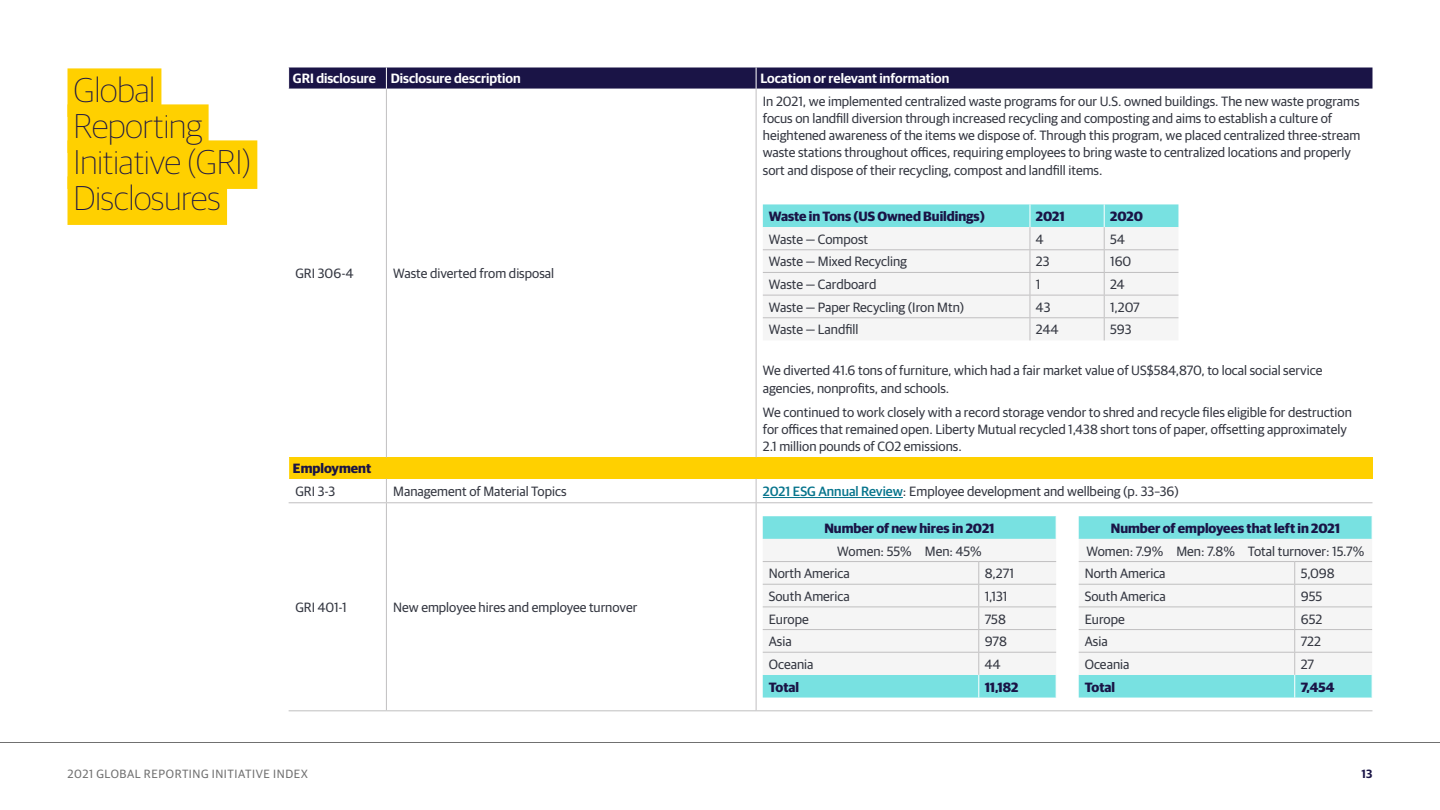
<style>
.page{position:relative;width:1440px;height:810px;background:#fff}
.page>*{position:absolute;margin:0;border:0;box-sizing:border-box;transform-origin:0 0}
.t1{font:100 34.5px/36px "Guardian Sans";color:#1a1446}
.t2{font:13.5px/17.1px "Guardian Sans";color:#343741}
.t3{font:700 13.5px "Guardian Sans";color:#1a1446}
.t4{font:600 13.5px "Guardian Sans";color:#fff}
.t5{font:12px "Guardian Sans";letter-spacing:.045em;color:#707070}
.t6{font:600 12px "Guardian Sans";color:#1a1446}
.s1{font-weight:500;color:#06748c}
</style>
<div class="page">
<hr style="left:0;top:742px;width:1440px;height:1px;background:#707070">
<div style="left:289px;top:458px;width:1083px;height:21px;background:#ffd000"></div>
<hr style="left:386px;top:89px;width:1px;height:369px;background:#c0bfc0">
<hr style="left:756px;top:89px;width:1px;height:369px;background:#c0bfc0">
<svg style="left:386px;top:479px;width:1px;height:23px"></svg>
<svg style="left:756px;top:479px;width:1px;height:23px"></svg>
<hr style="left:386px;top:503px;width:1px;height:207px;background:#c0bfc0">
<hr style="left:756px;top:503px;width:1px;height:207px;background:#c0bfc0">
<div style="left:288px;top:68px;width:1084px;height:21px;background:#1a1446"></div>
<hr style="left:289px;top:502px;width:97px;height:1px;background:#c0bfc0">
<hr style="left:386px;top:502px;width:370px;height:1px;background:#c0bfc0">
<hr style="left:756px;top:502px;width:616px;height:1px;background:#c0bfc0">
<hr style="left:289px;top:710px;width:97px;height:1px;background:#c0bfc0">
<hr style="left:386px;top:710px;width:370px;height:1px;background:#c0bfc0">
<hr style="left:756px;top:710px;width:616px;height:1px;background:#c0bfc0">
<svg style="left:763px;top:204px;width:415px;height:136px"></svg>
<hr style="left:763px;top:497px;width:140px;height:1px;background:#06748c">
<svg style="left:763px;top:516px;width:294px;height:182px"></svg>
<svg style="left:1079px;top:516px;width:293px;height:182px"></svg>
<div style="left:68px;top:68px;width:93px;height:49px;background:#ffd000"></div>
<div style="left:68px;top:104px;width:141px;height:49px;background:#ffd000"></div>
<div style="left:68px;top:140px;width:189px;height:49px;background:#ffd000"></div>
<div style="left:68px;top:176px;width:159px;height:49px;background:#ffd000"></div>
<h1 class="t1" style="left:74px;top:70px;width:179px">Global<br>Reporting<br>Initiative (GRI)<br>Disclosures</h1>
<p class="t4" style="left:293px;top:69px;width:229px">GRI disclosure Disclosure description</p>
<p class="t4" style="left:760px;top:69px;width:190px">Location or relevant information</p>
<p class="t2" style="left:295px;top:264px;width:60px">GRI 306-4</p>
<p class="t2" style="left:393px;top:264px;width:162px">Waste diverted from disposal</p>
<p class="t2" style="left:763px;top:92px;width:599px">In 2021, we implemented centralized waste programs for our U.S. owned buildings. The new waste programs focus on landfill diversion through increased recycling and composting and aims to establish a culture of heightened awareness of the items we dispose of. Through this program, we placed centralized three-stream waste stations throughout offices, requiring employees to bring waste to centralized locations and properly sort and dispose of their recycling, compost and landfill items.</p>
<p class="t3" style="left:769px;top:206px;width:217px">Waste in Tons (US Owned Buildings)</p>
<p class="t3" style="left:1036px;top:206px;width:30px">2021</p>
<p class="t3" style="left:1110px;top:206px;width:34px">2020</p>
<p class="t2" style="left:769px;top:230px;width:101px">Waste — Compost</p>
<p class="t2" style="left:1036px;top:230px;width:9px">4</p>
<p class="t2" style="left:1110px;top:230px;width:16px">54</p>
<p class="t2" style="left:769px;top:252px;width:140px">Waste — Mixed Recycling</p>
<p class="t2" style="left:1036px;top:252px;width:15px">23</p>
<p class="t2" style="left:1110px;top:252px;width:23px">160</p>
<p class="t2" style="left:769px;top:275px;width:109px">Waste — Cardboard</p>
<p class="t2" style="left:1036px;top:275px;width:6px">1</p>
<p class="t2" style="left:1110px;top:275px;width:16px">24</p>
<p class="t2" style="left:769px;top:298px;width:197px">Waste — Paper Recycling (Iron Mtn)</p>
<p class="t2" style="left:1036px;top:298px;width:16px">43</p>
<p class="t2" style="left:1110px;top:298px;width:31px">1,207</p>
<p class="t2" style="left:769px;top:320px;width:91px">Waste — Landfill</p>
<p class="t2" style="left:1036px;top:320px;width:24px">244</p>
<p class="t2" style="left:1110px;top:320px;width:23px">593</p>
<p class="t2" style="left:763px;top:361px;width:561px">We diverted 41.6 tons of furniture, which had a fair market value of US$584,870, to local social service agencies, nonprofits, and schools.</p>
<p class="t2" style="left:763px;top:402px;width:591px">We continued to work closely with a record storage vendor to shred and recycle files eligible for destruction for offices that remained open. Liberty Mutual recycled 1,438 short tons of paper, offsetting approximately<br>2.1 million pounds of CO2 emissions.</p>
<p class="t3" style="left:293px;top:459px;width:80px">Employment</p>
<p class="t2" style="left:295px;top:482px;width:41px">GRI 3-3</p>
<p class="t2" style="left:393px;top:482px;width:175px">Management of Material Topics</p>
<p class="t2" style="left:763px;top:482px;width:418px"><span class="s1">2021 ESG Annual Review</span>: Employee development and wellbeing (p. 33–36)</p>
<p class="t2" style="left:295px;top:598px;width:53px">GRI 401-1</p>
<p class="t2" style="left:393px;top:598px;width:246px">New employee hires and employee turnover</p>
<p class="t3" style="left:824px;top:518px;width:172px">Number of new hires in 2021</p>
<p class="t2" style="left:769px;top:539px;width:214px;line-height:22.6px;text-indent:68px">Women: 55% Men: 45%<br>North America</p>
<p class="t2" style="left:985px;top:564px;width:31px">8,271</p>
<p class="t2" style="left:769px;top:587px;width:83px">South America</p>
<p class="t2" style="left:985px;top:587px;width:24px">1,131</p>
<p class="t2" style="left:769px;top:609px;width:42px">Europe</p>
<p class="t2" style="left:985px;top:609px;width:23px">758</p>
<p class="t2" style="left:769px;top:632px;width:24px">Asia</p>
<p class="t2" style="left:985px;top:632px;width:24px">978</p>
<p class="t2" style="left:769px;top:655px;width:46px">Oceania</p>
<p class="t2" style="left:985px;top:655px;width:17px">44</p>
<p class="t3" style="left:769px;top:677px;width:32px">Total</p>
<p class="t3" style="left:985px;top:677px;width:35px">11,182</p>
<p class="t3" style="left:1111px;top:518px;width:231px">Number of employees that left in 2021</p>
<p class="t2" style="left:1085px;top:539px;width:281px;line-height:22.6px">Women: 7.9% Men: 7.8% Total turnover: 15.7%<br>North America</p>
<p class="t2" style="left:1301px;top:564px;width:36px">5,098</p>
<p class="t2" style="left:1085px;top:587px;width:83px">South America</p>
<p class="t2" style="left:1301px;top:587px;width:23px">955</p>
<p class="t2" style="left:1085px;top:609px;width:42px">Europe</p>
<p class="t2" style="left:1301px;top:609px;width:23px">652</p>
<p class="t2" style="left:1085px;top:632px;width:24px">Asia</p>
<p class="t2" style="left:1301px;top:632px;width:22px">722</p>
<p class="t2" style="left:1085px;top:655px;width:46px">Oceania</p>
<p class="t2" style="left:1301px;top:655px;width:15px">27</p>
<p class="t3" style="left:1085px;top:677px;width:32px">Total</p>
<p class="t3" style="left:1301px;top:677px;width:35px">7,454</p>
<p class="t5" style="left:68px;top:765px;width:242px">2021 GLOBAL REPORTING INITIATIVE INDEX</p>
<p class="t6" style="left:1361px;top:765px;width:13px">13</p>
</div>
